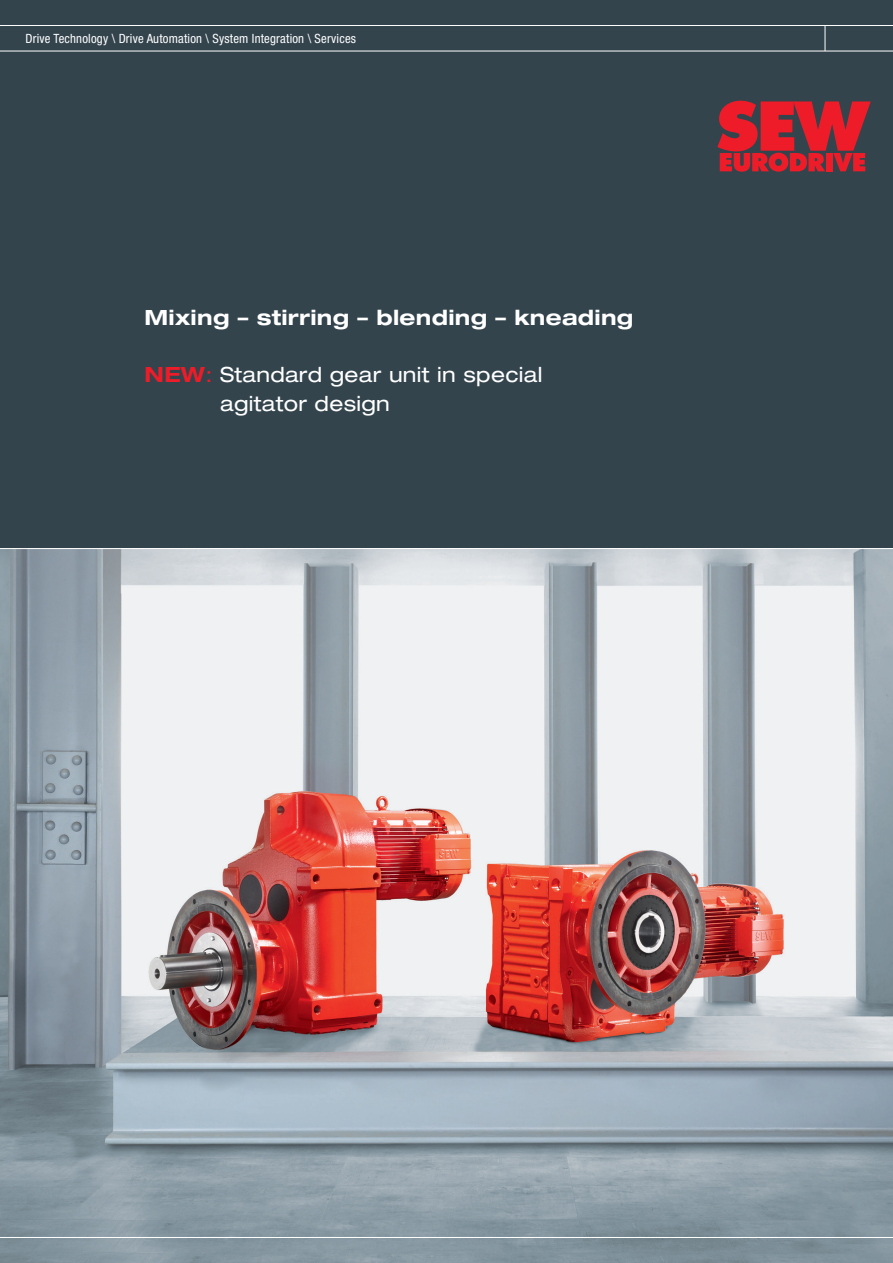
<style>
.page{position:relative;width:893px;height:1263px;background:#fff}
.page>*{position:absolute;margin:0;border:0;box-sizing:border-box;transform-origin:0 0}
.t1{font:expanded 21px/28.7px "Helvetica Neue LT Pro";letter-spacing:.015em;color:#fff}
.t2{font:700 expanded 21px "Helvetica Neue LT Pro";letter-spacing:.015em;color:#fff}
.t3{font:condensed 12.75px "Helvetica Neue LT Pro";letter-spacing:.015em;color:#fff}
.s1{font-weight:700;color:#ee1c28}
.s2{color:#ee1c28}
</style>
<div class="page">
<div style="left:0;top:0;width:893px;height:549px;background:#33444d"></div>
<hr style="left:0;top:25px;width:893px;height:1px;background:#fff">
<hr style="left:0;top:51px;width:893px;height:1px;background:#fff">
<svg style="left:825px;top:26px;width:1px;height:25px"></svg>
<svg style="left:717px;top:101px;width:154px;height:71px"></svg>
<img style="left:0;top:549px;width:893px;height:714px">
<hr style="left:0;top:1237px;width:893px;height:1px;background:#fff">
<hr style="left:0;top:548px;width:893px;height:1px;background:#fff">
<p class="t3" style="left:26px;top:31px;width:332px">Drive Technology \ Drive Automation \ System Integration \ Services</p>
<p class="t2" style="left:145px;top:303px;width:490px">Mixing – stirring – blending – kneading</p>
<p class="t1" style="left:220px;top:360px;width:324px;text-indent:-75px"><span class="s1">NEW</span><span class="s2">:</span> Standard gear unit in special agitator design</p>
</div>
